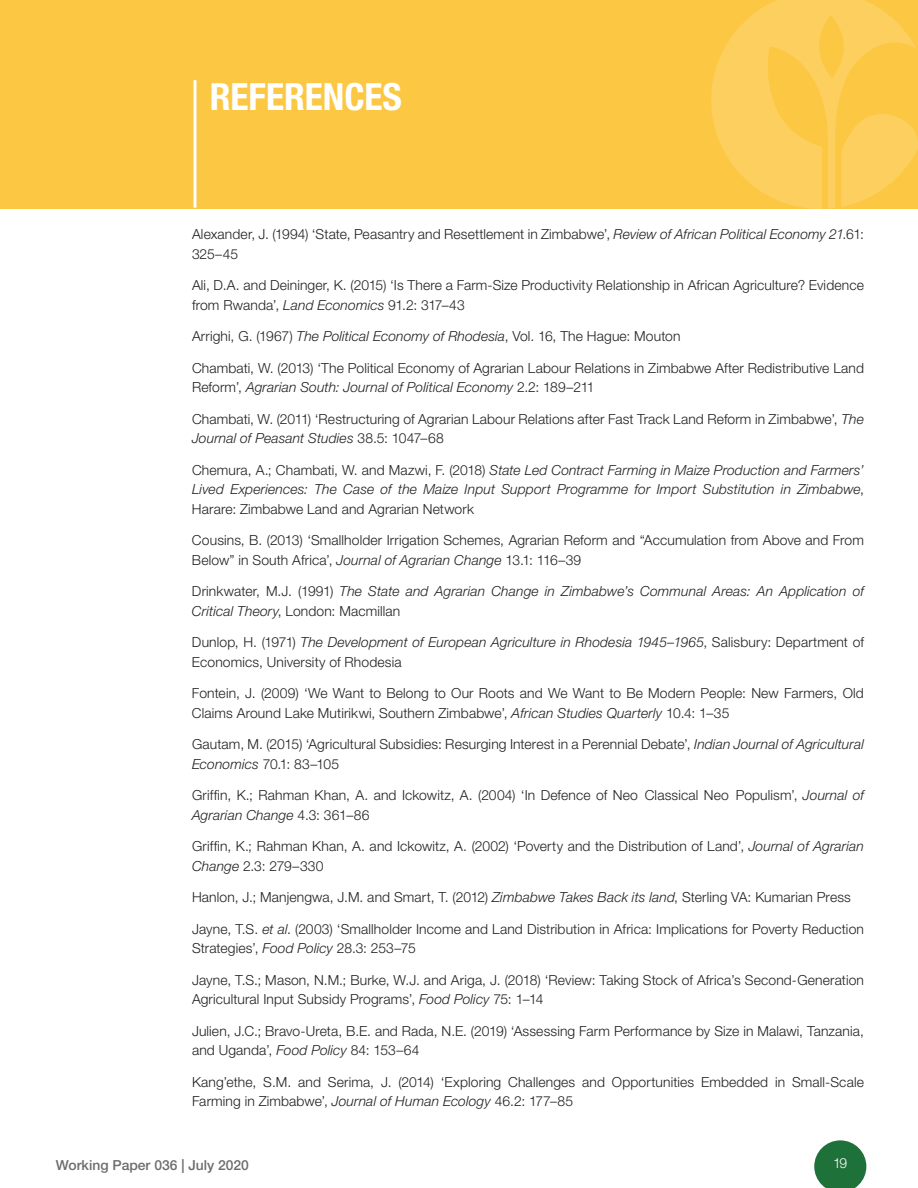
<style>
.page{position:relative;width:918px;height:1188px;background:#fff}
.page>*{position:absolute;margin:0;border:0;box-sizing:border-box;transform-origin:0 0}
.Chapter_title{font:700 condensed 37.5px "Helvetica Neue LT Std";color:#fff}
.t1{font:300 13.8px/19.5px "Helvetica Neue LT Std";letter-spacing:.01em;color:#231f20}
.t2{font:italic 300 13.8px/19.5px "Helvetica Neue LT Std";letter-spacing:.01em;color:#231f20;text-align:justify}
.t3{font:500 13.8px "Helvetica Neue LT Std";color:#6c6d70}
.t4{font:300 13.8px "Helvetica Neue LT Std";color:#fff}
.s1{font-style:italic}
.s2{font-style:normal}
</style>
<div class="page">
<svg style="left:814px;top:1140px;width:52px;height:48px"></svg>
<div style="left:0;top:0;width:918px;height:209px;background:#fcc742"></div>
<svg style="left:711px;top:0;width:207px;height:209px"></svg>
<hr style="left:194px;top:80px;width:2px;height:128px;background:#fff">
<p class="Chapter_title" style="left:210px;top:74px;width:194px">REFERENCES</p>
<p class="t1" style="left:192px;top:224px;width:673px">Alexander, J. (1994) ‘State, Peasantry and Resettlement in Zimbabwe’, <span class="s1">Review of African Political Economy 21</span>.61:<br>325–45</p>
<p class="t1" style="left:192px;top:275px;width:673px">Ali, D.A. and Deininger, K. (2015) ‘Is There a Farm-Size Productivity Relationship in African Agriculture? Evidence from Rwanda’, <span class="s1">Land Economics</span> 91.2: 317–43</p>
<p class="t1" style="left:192px;top:326px;width:490px">Arrighi, G. (1967) <span class="s1">The Political Economy of Rhodesia</span>, Vol. 16, The Hague: Mouton</p>
<p class="t1" style="left:192px;top:358px;width:674px">Chambati, W. (2013) ‘The Political Economy of Agrarian Labour Relations in Zimbabwe After Redistributive Land<br>Reform’, <span class="s1">Agrarian South: Journal of Political Economy</span> 2.2: 189–211</p>
<p class="t1" style="left:192px;top:409px;width:674px">Chambati, W. (2011) ‘Restructuring of Agrarian Labour Relations after Fast Track Land Reform in Zimbabwe’, <span class="s1">The<br>Journal of Peasant Studies</span> 38.5: 1047–68</p>
<p class="t2" style="left:192px;top:460px;width:674px"><span class="s2">Chemura, A.; Chambati, W. and Mazwi, F. (2018)</span> State Led Contract Farming in Maize Production and Farmers’ Lived Experiences: The Case of the Maize Input Support Programme for Import Substitution in Zimbabwe<span class="s2">, Harare: Zimbabwe Land and Agrarian Network</span></p>
<p class="t1" style="left:192px;top:530px;width:674px">Cousins, B. (2013) ‘Smallholder Irrigation Schemes, Agrarian Reform and “Accumulation from Above and From<br>Below” in South Africa’, <span class="s1">Journal of Agrarian Change</span> 13.1: 116–39</p>
<p class="t2" style="left:192px;top:581px;width:674px"><span class="s2">Drinkwater, M.J. (1991)</span> The State and Agrarian Change in Zimbabwe’s Communal Areas: An Application of<br>Critical Theory<span class="s2">, London: Macmillan</span></p>
<p class="t1" style="left:192px;top:632px;width:674px">Dunlop, H. (1971) <span class="s1">The Development of European Agriculture in Rhodesia 1945–1965</span>, Salisbury: Department of<br>Economics, University of Rhodesia</p>
<p class="t1" style="left:192px;top:683px;width:673px">Fontein, J. (2009) ‘We Want to Belong to Our Roots and We Want to Be Modern People: New Farmers, Old<br>Claims Around Lake Mutirikwi, Southern Zimbabwe’, <span class="s1">African Studies Quarterly</span> 10.4: 1–35</p>
<p class="t1" style="left:192px;top:734px;width:673px">Gautam, M. (2015) ‘Agricultural Subsidies: Resurging Interest in a Perennial Debate’, <span class="s1">Indian Journal of Agricultural<br>Economics</span> 70.1: 83–105</p>
<p class="t1" style="left:192px;top:785px;width:674px">Griffin, K.; Rahman Khan, A. and Ickowitz, A. (2004) ‘In Defence of Neo‐Classical Neo‐Populism’, <span class="s1">Journal of<br>Agrarian Change</span> 4.3: 361–86</p>
<p class="t1" style="left:192px;top:836px;width:674px">Griffin, K.; Rahman Khan, A. and Ickowitz, A. (2002) ‘Poverty and the Distribution of Land’, <span class="s1">Journal of Agrarian<br>Change</span> 2.3: 279–330</p>
<p class="t1" style="left:192px;top:887px;width:660px">Hanlon, J.; Manjengwa, J.M. and Smart, T. (2012) <span class="s1">Zimbabwe Takes Back its land</span>, Sterling VA: Kumarian Press</p>
<p class="t1" style="left:192px;top:919px;width:673px">Jayne, T.S. <span class="s1">et al</span>. (2003) ‘Smallholder Income and Land Distribution in Africa: Implications for Poverty Reduction<br>Strategies’, <span class="s1">Food Policy</span> 28.3: 253–75</p>
<p class="t1" style="left:192px;top:970px;width:674px">Jayne, T.S.; Mason, N.M.; Burke, W.J. and Ariga, J. (2018) ‘Review: Taking Stock of Africa’s Second-Generation<br>Agricultural Input Subsidy Programs’, <span class="s1">Food Policy</span> 75: 1–14</p>
<p class="t1" style="left:192px;top:1021px;width:673px">Julien, J.C.; Bravo-Ureta, B.E. and Rada, N.E. (2019) ‘Assessing Farm Performance by Size in Malawi, Tanzania, and Uganda’, <span class="s1">Food Policy</span> 84: 153–64</p>
<p class="t1" style="left:192px;top:1072px;width:673px">Kang’ethe, S.M. and Serima, J. (2014) ‘Exploring Challenges and Opportunities Embedded in Small-Scale<br>Farming in Zimbabwe’, <span class="s1">Journal of Human Ecology</span> 46.2: 177–85</p>
<p class="t3" style="left:56px;top:1156px;width:195px">Working Paper 036 | July 2020</p>
<p class="t4" style="left:833px;top:1155px;width:16px">19</p>
</div>
